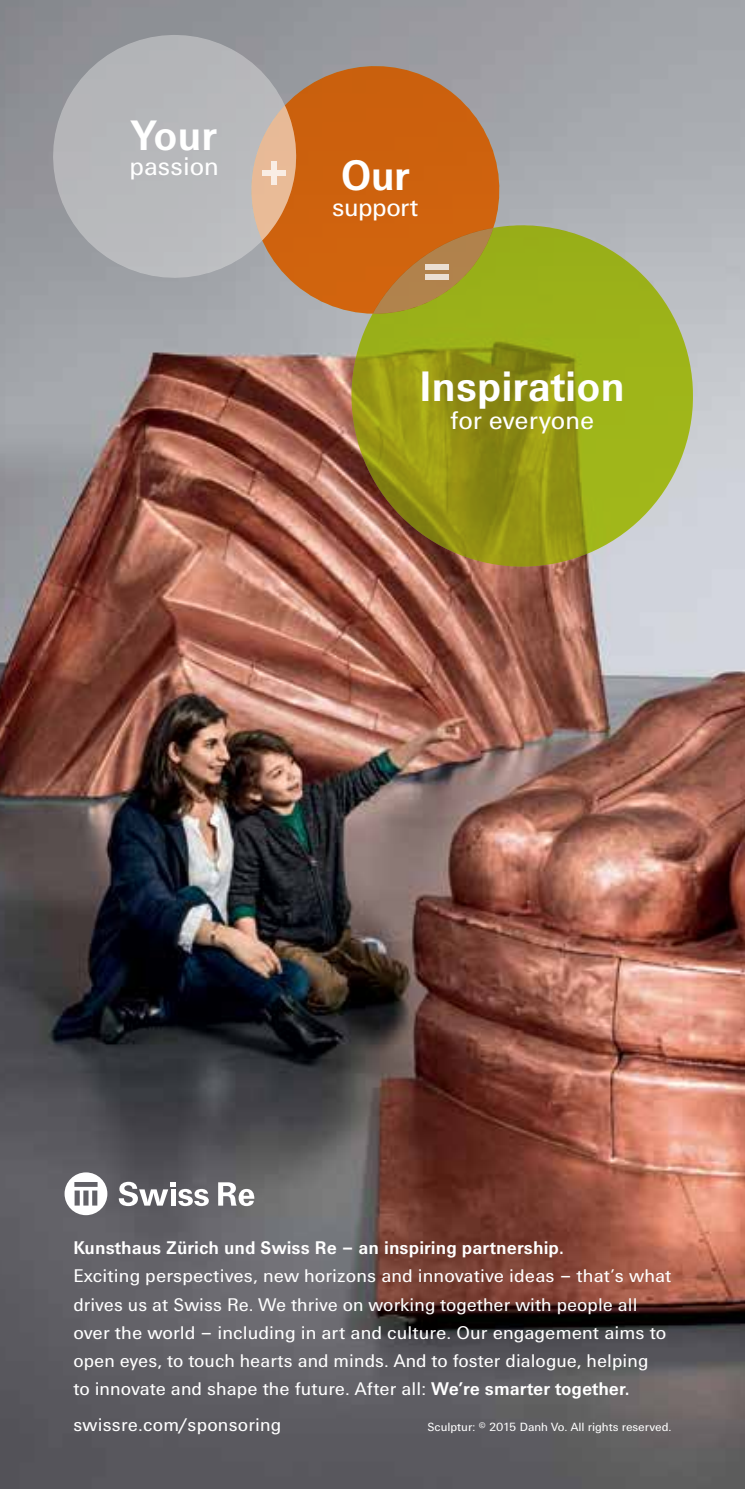
<style>
.page{position:relative;width:745px;height:1489px;background:#fff}
.page>*{position:absolute;margin:0;border:0;box-sizing:border-box;transform-origin:0 0}
.t1{font:700 43px "Swiss Re Sans OT";color:#fff}
.t2{font:25.75px "Swiss Re Sans OT";color:#fff}
.t3{font:25.75px "Swiss Re Sans OT";letter-spacing:-.02em;color:#fff}
.t4{font:18.5px/28.2px "Swiss Re Sans OT";letter-spacing:.005em;color:#fff}
.t5{font:700 18.5px "Swiss Re Sans OT";letter-spacing:.005em;color:#fff}
.t6{font:12px "Swiss Re Sans OT";color:#fff}
.s1{font-weight:700}
</style>
<div class="page">
<img style="left:0;top:0;width:744px;height:1488px">
<svg style="left:119px;top:1181px;width:90px;height:24px"></svg>
<svg style="left:218px;top:1182px;width:36px;height:23px"></svg>
<svg style="left:64px;top:1172px;width:43px;height:43px"></svg>
<svg style="left:236px;top:51px;width:480px;height:540px;background:#a48d8a"></svg>
<svg style="left:236px;top:51px;width:277px;height:277px;background:#be753e"></svg>
<svg style="left:36px;top:18px;width:277px;height:277px;background:#aca7a6"></svg>
<svg style="left:327px;top:201px;width:389px;height:390px;background:#a59e44"></svg>
<svg style="left:243px;top:105px;width:58px;height:135px;background:#d4a683"></svg>
<svg style="left:372px;top:228px;width:121px;height:86px;background:#b58328"></svg>
<div style="left:424px;top:264px;width:24px;height:6px;background:#ebdfd2"></div>
<div style="left:424px;top:274px;width:24px;height:6px;background:#ebdfd2"></div>
<div style="left:262px;top:169px;width:24px;height:6px;background:#f9ede4"></div>
<div style="left:271px;top:160px;width:6px;height:24px;background:#f9ede4"></div>
<h1 class="t1" style="left:131px;top:110px;width:87px">Your</h1>
<h2 class="t2" style="left:129px;top:152px;width:91px">passion</h2>
<h1 class="t1" style="left:341px;top:150px;width:70px">Our</h1>
<h2 class="t3" style="left:332px;top:192px;width:88px">support</h2>
<h1 class="t1" style="left:419px;top:361px;width:207px">Inspiration</h1>
<h2 class="t2" style="left:450px;top:405px;width:145px">for everyone</h2>
<p class="t5" style="left:73px;top:1236px;width:491px">Kunsthaus Zürich und Swiss Re – an inspiring partnership.</p>
<p class="t4" style="left:73px;top:1262px;width:599px">Exciting perspectives, new horizons and innovative ideas – that’s what drives us at Swiss Re. We thrive on working together with people all over the world – including in art and culture. Our engagement aims to open eyes, to touch hearts and minds. And to foster dialogue, helping<br>to innovate and shape the future. After all: <span class="s1">We’re smarter together.</span></p>
<p class="t4" style="left:73px;top:1410px;width:209px">swissre.com/sponsoring</p>
<p class="t6" style="left:427px;top:1419px;width:245px">Sculptur: © 2015 Danh Vo. All rights reserved.</p>
</div>
